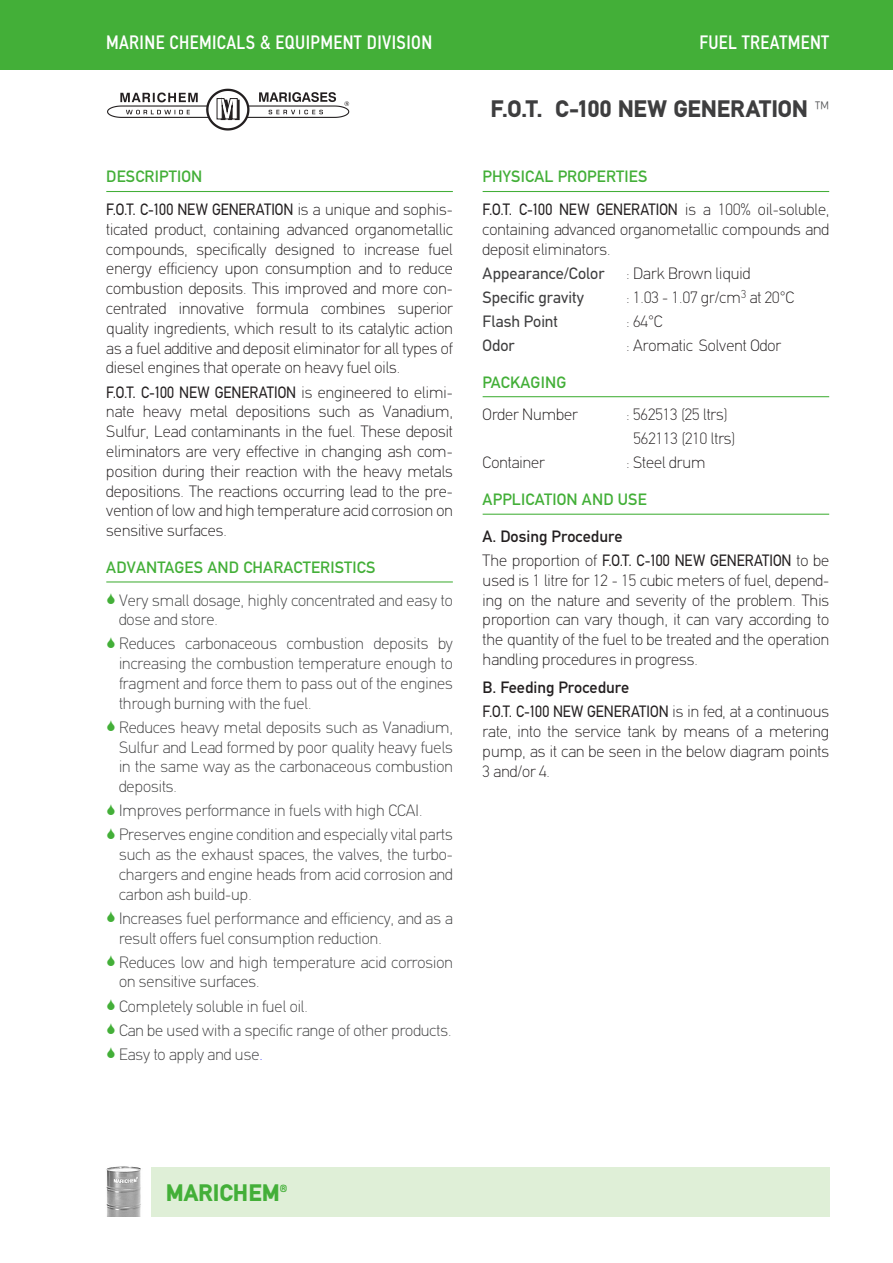
<style>
.page{position:relative;width:893px;height:1263px;background:#fff}
.page>*{position:absolute;margin:0;border:0;box-sizing:border-box;transform-origin:0 0}
.Title_PRODUCT{font:900 24px "PF Din Text";letter-spacing:-.005em;color:#3e3e3f}
.t1{font:900 24px "PF Din Text";color:#43af38}
.t2{font:500 condensed 19.5px "PF Din Text";letter-spacing:.02em;color:#fff}
.Body{font:100 16.5px/19.8px "PF Din Text";color:#231f20;text-align:justify}
.t3{font:100 16.5px/19.8px "PF Din Text";color:#3e3e3f}
.Heading_1_marichem{font:500 16.5px "PF Din Text";letter-spacing:.01em;color:#43af38}
.Body-2{font:16.5px "PF Din Text";color:#3e3e3f}
.Heading_2_ALL{font:500 16.5px "PF Din Text";color:#231f20}
.t4{font:700 10.5px "PF Din Text";color:#43af38}
.s1{font-weight:400}
.s2{color:#0000fa}
.s3{font-weight:100;font-stretch:condensed;font-size:19.5px;color:#57585a}
</style>
<div class="page">
<div style="left:151px;top:1167px;width:678px;height:50px;background:#dfefd7"></div>
<svg style="left:107px;top:89px;width:243px;height:42px"></svg>
<img style="left:106px;top:1166px;width:35px;height:51px">
<div style="left:0;top:0;width:893px;height:70px;background:#43af38"></div>
<hr style="left:106px;top:191px;width:347px;height:1px;background:#43af38">
<hr style="left:106px;top:581px;width:347px;height:1px;background:#43af38">
<hr style="left:483px;top:191px;width:346px;height:1px;background:#43af38">
<hr style="left:483px;top:396px;width:346px;height:1px;background:#43af38">
<hr style="left:483px;top:514px;width:346px;height:1px;background:#43af38">
<p class="t2" style="left:106px;top:31px;width:328px">MARINE CHEMICALS &amp; EQUIPMENT DIVISION</p>
<p class="t2" style="left:699px;top:31px;width:131px">FUEL TREATMENT</p>
<p class="Heading_1_marichem" style="left:106px;top:167px;width:98px">DESCRIPTION</p>
<p class="Body" style="left:106px;top:200px;width:348px"><span class="s1">F.O.T. C-100 NEW GENERATION</span> is a unique and sophis&shy;ticated product, containing advanced organometallic compounds, specifically designed to increase fuel energy efficiency upon consumption and to reduce combustion deposits. This improved and more con&shy;centrated innovative formula combines superior quality ingredients, which result to its catalytic action as a fuel additive and deposit eliminator for all types of diesel engines that operate on heavy fuel oils.</p>
<p class="Body" style="left:106px;top:382px;width:348px"><span class="s1">F.O.T. C-100 NEW GENERATION</span> is engineered to elimi&shy;nate heavy metal depositions such as Vanadium, Sulfur, Lead contaminants in the fuel. These deposit eliminators are very effective in changing ash com&shy;position during their reaction with the heavy metals depositions. The reactions occurring lead to the pre&shy;vention of low and high temperature acid corrosion on sensitive surfaces.</p>
<p class="Heading_1_marichem" style="left:106px;top:558px;width:271px">ADVANTAGES AND CHARACTERISTICS</p>
<p class="t3" style="left:119px;top:590px;width:335px">Very small dosage, highly concentrated and easy to dose and store.</p>
<p class="t3" style="left:119px;top:634px;width:335px;text-align:justify">Reduces carbonaceous combustion deposits by increasing the combustion temperature enough to fragment and force them to pass out of the engines through burning with the fuel.</p>
<p class="t3" style="left:119px;top:717px;width:335px;text-align:justify">Reduces heavy metal deposits such as Vanadium, Sulfur and Lead formed by poor quality heavy fuels in the same way as the carbonaceous combustion deposits.</p>
<p class="t3" style="left:119px;top:801px;width:305px">Improves performance in fuels with high CCAI.</p>
<p class="t3" style="left:119px;top:825px;width:335px;text-align:justify">Preserves engine condition and especially vital parts such as the exhaust spaces, the valves, the turbo&shy;chargers and engine heads from acid corrosion and carbon ash build-up.</p>
<p class="t3" style="left:119px;top:908px;width:335px">Increases fuel performance and efficiency, and as a result offers fuel consumption reduction.</p>
<p class="t3" style="left:119px;top:952px;width:335px">Reduces low and high temperature acid corrosion on sensitive surfaces.</p>
<p class="t3" style="left:119px;top:996px;width:190px">Completely soluble in fuel oil.</p>
<p class="t3" style="left:119px;top:1020px;width:334px">Can be used with a specific range of other products.</p>
<p class="t3" style="left:119px;top:1044px;width:145px">Easy to apply and use<span class="s2">.</span></p>
<p class="Title_PRODUCT" style="left:491px;top:95px;width:340px">F.O.T. C-100 NEW GENERATION <span class="s3">™</span></p>
<p class="Heading_1_marichem" style="left:483px;top:167px;width:166px">PHYSICAL PROPERTIES</p>
<p class="Body" style="left:483px;top:200px;width:348px"><span class="s1">F.O.T. C-100 NEW GENERATION</span> is a 100% oil-soluble, containing advanced organometallic compounds and deposit eliminators.</p>
<p class="Body-2" style="left:483px;top:263px;width:123px">Appearance/Color</p>
<p class="Body" style="left:627px;top:263px;width:125px">: Dark Brown liquid</p>
<p class="Body-2" style="left:483px;top:287px;width:103px">Specific gravity</p>
<p class="Body" style="left:627px;top:287px;width:169px">: 1.03 - 1.07 gr/cm<sup>3</sup> at 20°C</p>
<p class="Body-2" style="left:483px;top:312px;width:77px">Flash Point</p>
<p class="Body" style="left:627px;top:311px;width:38px">: 64°C</p>
<p class="Body-2" style="left:483px;top:336px;width:34px">Odor</p>
<p class="Body" style="left:627px;top:335px;width:156px">: Aromatic Solvent Odor</p>
<p class="Heading_1_marichem" style="left:483px;top:372px;width:85px">PACKAGING</p>
<p class="Body" style="left:483px;top:405px;width:97px">Order Number</p>
<p class="Body" style="left:627px;top:405px;width:102px">: 562513 (25 ltrs)</p>
<p class="Body" style="left:634px;top:429px;width:103px">562113 (210 ltrs)</p>
<p class="Body" style="left:483px;top:453px;width:64px">Container</p>
<p class="Body" style="left:627px;top:453px;width:81px">: Steel drum</p>
<p class="Heading_1_marichem" style="left:483px;top:490px;width:166px">APPLICATION AND USE</p>
<p class="Heading_2_ALL" style="left:483px;top:527px;width:141px">A. Dosing Procedure</p>
<p class="Body" style="left:483px;top:550px;width:348px">The proportion of <span class="s1">F.O.T. C-100 NEW GENERATION</span> to be used is 1 litre for 12 - 15 cubic meters of fuel, depend&shy;ing on the nature and severity of the problem. This proportion can vary though, it can vary according to the quantity of the fuel to be treated and the operation handling procedures in progress.</p>
<p class="Heading_2_ALL" style="left:483px;top:678px;width:148px">B. Feeding Procedure</p>
<p class="Body" style="left:483px;top:702px;width:348px"><span class="s1">F.O.T. C-100 NEW GENERATION</span> is in fed, at a continuous rate, into the service tank by means of a metering pump, as it can be seen in the below diagram points 3 and/or 4.</p>
<h1 class="t1" style="left:166px;top:1178px;width:115px">MARICHEM</h1>
<p class="t4" style="left:280px;top:1182px;width:10px">®</p>
</div>
